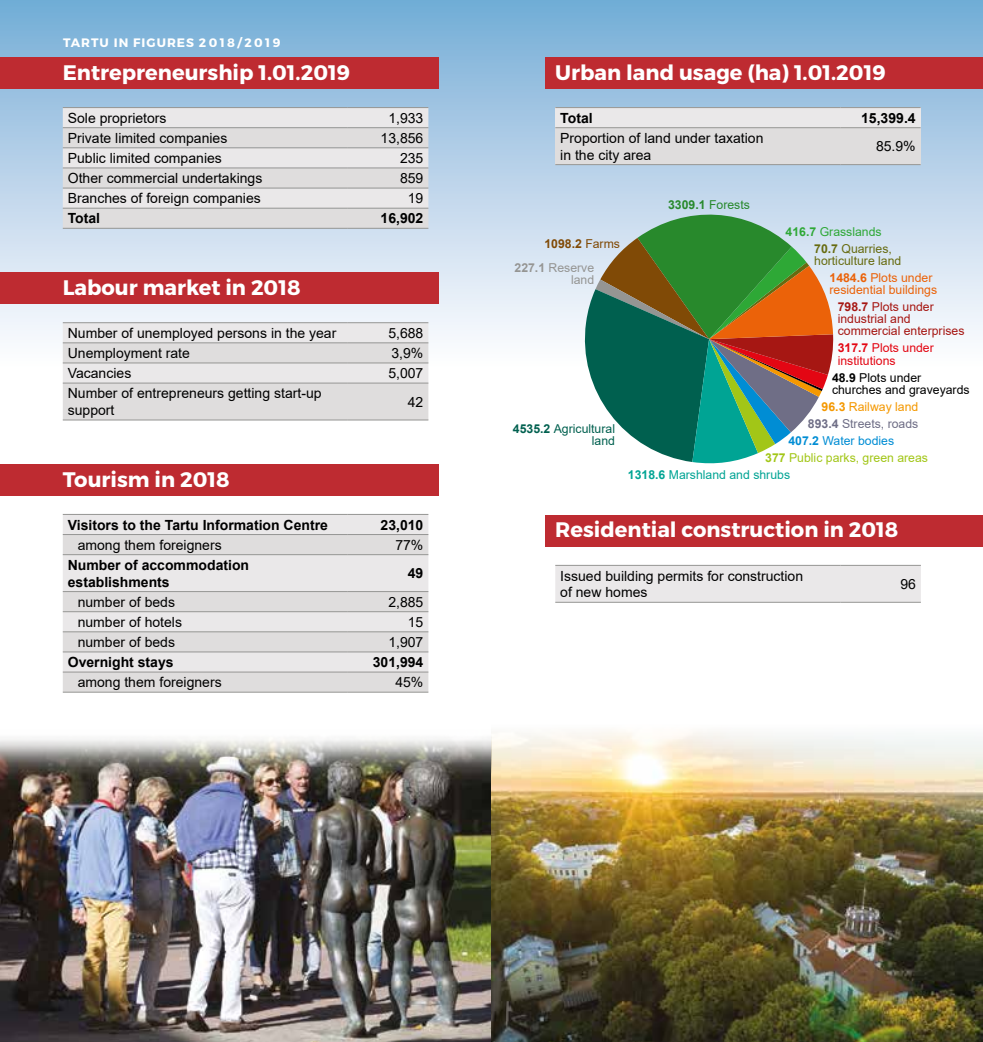
<style>
.page{position:relative;width:983px;height:1042px;background:#fff}
.page>*{position:absolute;margin:0;border:0;box-sizing:border-box;transform-origin:0 0}
.t1{font:700 21px "Montserrat";color:#fff}
.t2{font:14px/16.8px "Arial";color:#000}
.t3{font:700 14px/16.8px "Arial";color:#000}
.t4{font:12.25px/12.2px "Arial";color:#a61713}
.t5{font:12.25px/17px "Arial";color:#a2c617}
.t6{font:12.25px/12.2px "Arial";color:#eb6209}
.t7{font:12.25px/12.2px "Arial";color:#000}
.t8{font:12.25px/17px "Arial";color:#6f6e86;text-align:right}
.t9{font:12.25px/17px "Arial";color:#2ea836}
.t10{font:12.25px/12.2px "Arial";color:#e30613}
.t11{font:12.25px "Arial";color:#00a494}
.t12{font:700 12.25px "Montserrat";letter-spacing:.085em;color:#fff}
.t13{font:12.25px/12.2px "Arial";color:#00604f;text-align:right}
.t14{font:12.25px/12.2px "Arial";color:#959593;text-align:right}
.t15{font:12.25px "Arial";color:#676b10}
.t16{font:12.25px "Arial";color:#28892c}
.t17{font:700 12.25px "Arial";color:#804a06}
.s1{font-weight:400}
.s2{font-weight:700}
.s3{font-weight:700;color:#676b10}
.s4{color:#676b10}
.s5{font-weight:700;color:#f49800}
.s6{color:#f49800}
.s7{font-weight:700;color:#008dd4}
.s8{color:#008dd4}
</style>
<div class="page">
<div style="left:0;top:0;width:982px;height:368px;background:linear-gradient(to bottom,#76acd6,#fffdfe)"></div>
<img style="left:0;top:731px;width:982px;height:311px">
<div style="left:0;top:58px;width:438px;height:31px;background:#be2b31"></div>
<div style="left:0;top:273px;width:438px;height:31px;background:#be2b31"></div>
<div style="left:0;top:464px;width:438px;height:31px;background:#be2b31"></div>
<svg style="left:63px;top:108px;width:365px;height:120px"></svg>
<hr style="left:63px;top:107px;width:285px;height:1px;background:#959593">
<hr style="left:348px;top:107px;width:80px;height:1px;background:#959593">
<hr style="left:63px;top:127px;width:285px;height:1px;background:#959593">
<hr style="left:348px;top:127px;width:80px;height:1px;background:#959593">
<hr style="left:63px;top:147px;width:285px;height:1px;background:#959593">
<hr style="left:348px;top:147px;width:80px;height:1px;background:#959593">
<hr style="left:63px;top:167px;width:285px;height:1px;background:#959593">
<hr style="left:348px;top:167px;width:80px;height:1px;background:#959593">
<hr style="left:63px;top:188px;width:285px;height:1px;background:#959593">
<hr style="left:348px;top:188px;width:80px;height:1px;background:#959593">
<hr style="left:63px;top:208px;width:285px;height:1px;background:#959593">
<hr style="left:348px;top:208px;width:80px;height:1px;background:#959593">
<hr style="left:63px;top:228px;width:285px;height:1px;background:#959593">
<hr style="left:348px;top:228px;width:80px;height:1px;background:#959593">
<svg style="left:63px;top:323px;width:365px;height:96px"></svg>
<hr style="left:63px;top:322px;width:285px;height:1px;background:#959593">
<hr style="left:348px;top:322px;width:80px;height:1px;background:#959593">
<hr style="left:63px;top:342px;width:285px;height:1px;background:#959593">
<hr style="left:348px;top:342px;width:80px;height:1px;background:#959593">
<hr style="left:63px;top:362px;width:285px;height:1px;background:#959593">
<hr style="left:348px;top:362px;width:80px;height:1px;background:#959593">
<hr style="left:63px;top:383px;width:285px;height:1px;background:#959593">
<hr style="left:348px;top:383px;width:80px;height:1px;background:#959593">
<hr style="left:63px;top:419px;width:285px;height:1px;background:#959593">
<hr style="left:348px;top:419px;width:80px;height:1px;background:#959593">
<div style="left:63px;top:515px;width:365px;height:19px;background:#eae8e9"></div>
<svg style="left:63px;top:535px;width:365px;height:157px;fill:#dfdddd"></svg>
<hr style="left:63px;top:514px;width:285px;height:1px;background:#959593">
<hr style="left:348px;top:514px;width:80px;height:1px;background:#959593">
<hr style="left:63px;top:534px;width:285px;height:1px;background:#959593">
<hr style="left:348px;top:534px;width:80px;height:1px;background:#959593">
<hr style="left:63px;top:554px;width:285px;height:1px;background:#959593">
<hr style="left:348px;top:554px;width:80px;height:1px;background:#959593">
<hr style="left:63px;top:591px;width:285px;height:1px;background:#959593">
<hr style="left:348px;top:591px;width:80px;height:1px;background:#959593">
<hr style="left:63px;top:611px;width:285px;height:1px;background:#959593">
<hr style="left:348px;top:611px;width:80px;height:1px;background:#959593">
<hr style="left:63px;top:631px;width:285px;height:1px;background:#959593">
<hr style="left:348px;top:631px;width:80px;height:1px;background:#959593">
<hr style="left:63px;top:651px;width:285px;height:1px;background:#959593">
<hr style="left:348px;top:651px;width:80px;height:1px;background:#959593">
<hr style="left:63px;top:671px;width:285px;height:1px;background:#959593">
<hr style="left:348px;top:671px;width:80px;height:1px;background:#959593">
<hr style="left:63px;top:692px;width:285px;height:1px;background:#959593">
<hr style="left:348px;top:692px;width:80px;height:1px;background:#959593">
<div style="left:545px;top:58px;width:437px;height:31px;background:#be2b31"></div>
<div style="left:545px;top:515px;width:437px;height:31px;background:#be2b31"></div>
<div style="left:555px;top:108px;width:285px;height:20px;background:#eae8e9"></div>
<div style="left:840px;top:108px;width:80px;height:20px;background:#eae8e9"></div>
<div style="left:555px;top:128px;width:285px;height:37px;background:#dfdddd"></div>
<div style="left:840px;top:128px;width:80px;height:37px;background:#dfdddd"></div>
<hr style="left:555px;top:107px;width:285px;height:1px;background:#959593">
<hr style="left:840px;top:107px;width:80px;height:1px;background:#959593">
<hr style="left:555px;top:127px;width:285px;height:1px;background:#959593">
<hr style="left:840px;top:127px;width:80px;height:1px;background:#959593">
<hr style="left:555px;top:164px;width:285px;height:1px;background:#959593">
<hr style="left:840px;top:164px;width:80px;height:1px;background:#959593">
<div style="left:555px;top:566px;width:365px;height:36px;background:#eae8e9"></div>
<hr style="left:555px;top:565px;width:285px;height:1px;background:#959593">
<hr style="left:840px;top:565px;width:80px;height:1px;background:#959593">
<hr style="left:555px;top:602px;width:285px;height:1px;background:#959593">
<hr style="left:840px;top:602px;width:80px;height:1px;background:#959593">
<svg style="left:576px;top:204px;width:257px;height:260px"></svg>
<p class="t12" style="left:63px;top:35px;width:219px">TARTU IN FIGURES 2 0 1 8 / 2 0 1 9</p>
<h1 class="t1" style="left:63px;top:59px;width:289px">Entrepreneurship 1.01.2019</h1>
<p class="t2" style="left:68px;top:109px;width:100px">Sole proprietors</p>
<p class="t2" style="left:388px;top:109px;width:37px">1,933</p>
<p class="t2" style="left:68px;top:129px;width:161px">Private limited companies</p>
<p class="t2" style="left:380px;top:129px;width:44px">13,856</p>
<p class="t2" style="left:68px;top:150px;width:156px">Public limited companies</p>
<p class="t2" style="left:400px;top:150px;width:25px">235</p>
<p class="t2" style="left:68px;top:170px;width:196px">Other commercial undertakings</p>
<p class="t2" style="left:400px;top:170px;width:25px">859</p>
<p class="t2" style="left:68px;top:190px;width:194px">Branches of foreign companies</p>
<p class="t2" style="left:408px;top:190px;width:17px">19</p>
<p class="t3" style="left:68px;top:210px;width:34px">Total</p>
<p class="t3" style="left:380px;top:210px;width:44px">16,902</p>
<h1 class="t1" style="left:63px;top:274px;width:239px">Labour market in 2018</h1>
<p class="t2" style="left:68px;top:324px;width:270px">Number of unemployed persons in the year</p>
<p class="t2" style="left:388px;top:324px;width:37px">5,688</p>
<p class="t2" style="left:68px;top:345px;width:124px">Unemployment rate</p>
<p class="t2" style="left:391px;top:345px;width:33px">3,9%</p>
<p class="t2" style="left:68px;top:365px;width:65px">Vacancies</p>
<p class="t2" style="left:388px;top:365px;width:37px">5,007</p>
<p class="t2" style="left:68px;top:385px;width:255px">Number of entrepreneurs getting start-up support</p>
<p class="t2" style="left:408px;top:393px;width:17px">42</p>
<h1 class="t1" style="left:63px;top:466px;width:168px">Tourism in 2018</h1>
<p class="t3" style="left:68px;top:516px;width:262px">Visitors to the Tartu Information Centre</p>
<p class="t3" style="left:380px;top:516px;width:44px">23,010</p>
<p class="t2" style="left:78px;top:536px;width:145px">among them foreigners</p>
<p class="t2" style="left:395px;top:536px;width:30px">77%</p>
<p class="t3" style="left:68px;top:557px;width:183px">Number of accommodation establishments</p>
<p class="t3" style="left:408px;top:565px;width:17px">49</p>
<p class="t2" style="left:78px;top:593px;width:99px">number of beds</p>
<p class="t2" style="left:388px;top:593px;width:37px">2,885</p>
<p class="t2" style="left:78px;top:613px;width:106px">number of hotels</p>
<p class="t2" style="left:408px;top:613px;width:17px">15</p>
<p class="t2" style="left:78px;top:633px;width:99px">number of beds</p>
<p class="t2" style="left:388px;top:633px;width:37px">1,907</p>
<p class="t3" style="left:68px;top:654px;width:107px">Overnight stays</p>
<p class="t3" style="left:372px;top:654px;width:52px">301,994</p>
<p class="t2" style="left:78px;top:674px;width:145px">among them foreigners</p>
<p class="t2" style="left:395px;top:674px;width:30px">45%</p>
<h1 class="t1" style="left:555px;top:59px;width:332px">Urban land usage (ha) 1.01.2019</h1>
<p class="t3" style="left:560px;top:110px;width:34px">Total</p>
<p class="t3" style="left:860px;top:110px;width:56px">15,399.4</p>
<p class="t2" style="left:560px;top:129px;width:205px">Proportion of land under taxation in the city area</p>
<p class="t2" style="left:875px;top:138px;width:41px">85.9%</p>
<p class="t17" style="left:544px;top:235px;width:77px">1098.2 <span class="s1">Farms</span></p>
<p class="t14" style="left:514px;top:262px;width:81px"><span class="s2">227.1</span> Reserve land</p>
<p class="t13" style="left:512px;top:423px;width:104px"><span class="s2">4535.2</span> Agricultural land</p>
<p class="t16" style="left:668px;top:196px;width:83px"><span class="s2">3309.1</span> Forests</p>
<p class="t9" style="left:814px;top:223px;width:79px;text-indent:-29px"><span class="s2">416.7</span> Grasslands<br><span class="s3">70.7</span> <span class="s4">Quarries,</span></p>
<p class="t15" style="left:814px;top:252px;width:89px">horticulture land</p>
<p class="t6" style="left:829px;top:271px;width:109px"><span class="s2">1484.6</span> Plots under residential buildings</p>
<p class="t4" style="left:837px;top:300px;width:128px"><span class="s2">798.7</span> Plots under industrial and commercial enterprises</p>
<p class="t10" style="left:837px;top:342px;width:98px"><span class="s2">317.7</span> Plots under institutions</p>
<p class="t7" style="left:831px;top:371px;width:139px"><span class="s2">48.9</span> Plots under churches and graveyards</p>
<p class="t8" style="left:807px;top:398px;width:112px"><span class="s5">96.3</span> <span class="s6">Railway land<br></span><span class="s2">893.4</span> Streets, roads</p>
<p class="t5" style="left:765px;top:432px;width:164px;text-indent:23px"><span class="s7">407.2</span> <span class="s8">Water bodies<br></span><span class="s2">377</span> Public parks, green areas</p>
<p class="t11" style="left:627px;top:466px;width:164px"><span class="s2">1318.6</span> Marshland and shrubs</p>
<h1 class="t1" style="left:555px;top:517px;width:344px">Residential construction in 2018</h1>
<p class="t2" style="left:560px;top:567px;width:244px">Issued building permits for construction of new homes</p>
<p class="t2" style="left:900px;top:575px;width:17px">96</p>
</div>
